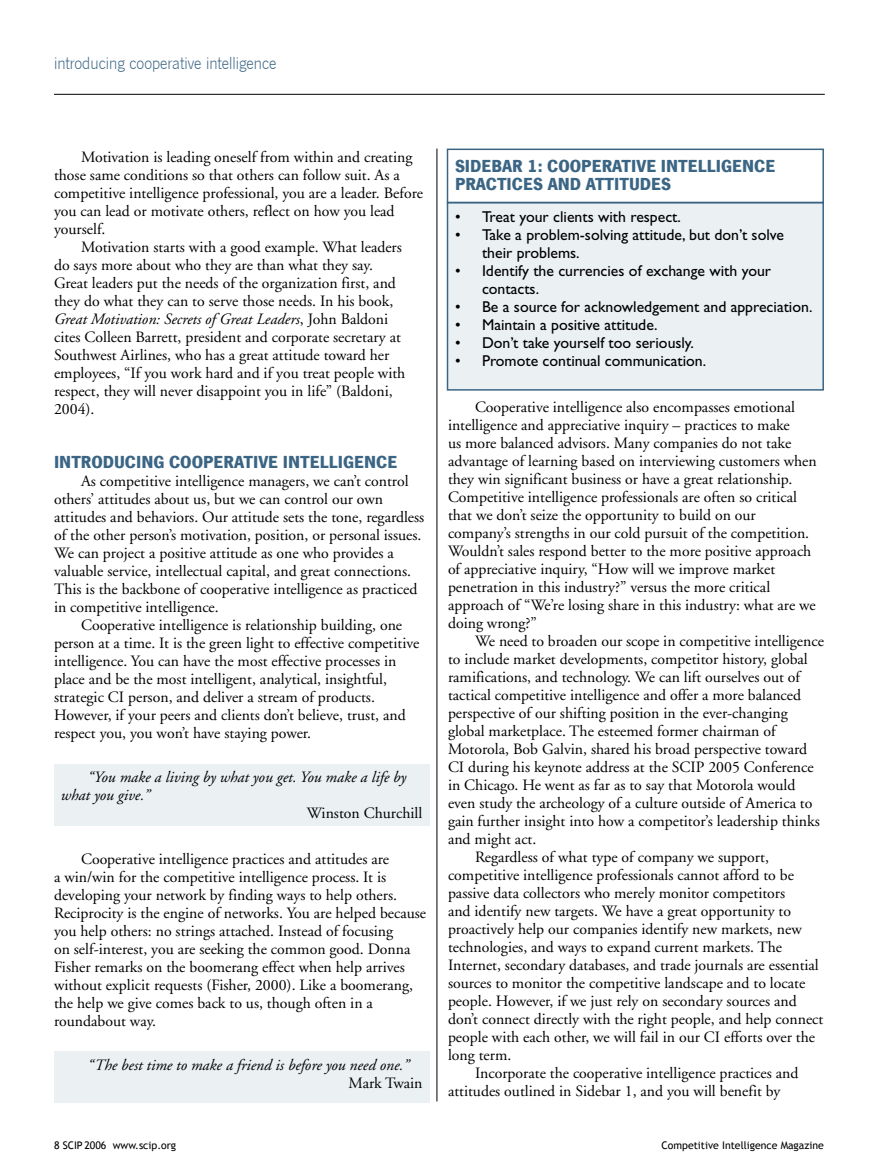
<style>
.page{position:relative;width:878px;height:1175px;background:#fff}
.page>*{position:absolute;margin:0;border:0;box-sizing:border-box;transform-origin:0 0}
.Subhead_1{font:700 18px/18px "News Got T";color:#3b6584}
.Article_Top_Folio{font:18px "News Got T Ligh";color:#3b6584}
.Column_Text{font:15.75px/18px "Adobe Garamond";color:#000}
.Type_in_Tables{font:15.75px/18px "Gill Sans";color:#000}
.Column_Text-2{font:italic 15.75px/18px "Adobe Garamond";color:#000}
.t1{font:10.5px "Trebuchet MS";color:#000}
.s1{font-style:italic}
</style>
<div class="page">
<hr style="left:54px;top:94px;width:770px;height:1px;background:#000">
<div style="left:54px;top:764px;width:375px;height:62px;background:#ebf0f3"></div>
<div style="left:54px;top:1052px;width:375px;height:50px;background:#ebf0f3"></div>
<div style="left:447px;top:202px;width:376px;height:188px;background:#ebf0f3"></div>
<div style="left:447px;top:202px;width:377px;height:188px;border:2px solid #3b6584"></div>
<div style="left:447px;top:149px;width:376px;height:54px;border:2px solid #3b6584"></div>
<hr style="left:436px;top:149px;width:1px;height:952px;background:#000">
<p class="Article_Top_Folio" style="left:54px;top:53px;width:224px">introducing cooperative intelligence</p>
<p class="Column_Text" style="left:54px;top:148px;width:370px;text-indent:27px">Motivation is leading oneself from within and creating those same conditions so that others can follow suit. As a competitive intelligence professional, you are a leader. Before you can lead or motivate others, reflect on how you lead yourself.</p>
<p class="Column_Text" style="left:54px;top:238px;width:353px;text-indent:27px">Motivation starts with a good example. What leaders do says more about who they are than what they say.<br>Great leaders put the needs of the organization first, and they do what they can to serve those needs. In his book, <span class="s1">Great Motivation: Secrets of Great Leaders</span>, John Baldoni cites Colleen Barrett, president and corporate secretary at Southwest Airlines, who has a great attitude toward her employees, “If you work hard and if you treat people with respect, they will never disappoint you in life” (Baldoni, 2004).</p>
<p class="Subhead_1" style="left:54px;top:453px;width:345px">INTRODUCING COOPERATIVE INTELLIGENCE</p>
<p class="Column_Text" style="left:54px;top:472px;width:372px;text-indent:27px">As competitive intelligence managers, we can’t control others’ attitudes about us, but we can control our own attitudes and behaviors. Our attitude sets the tone, regardless of the other person’s motivation, position, or personal issues.<br>We can project a positive attitude as one who provides a valuable service, intellectual capital, and great connections.<br>This is the backbone of cooperative intelligence as practiced in competitive intelligence.</p>
<p class="Column_Text" style="left:54px;top:616px;width:367px;text-indent:27px">Cooperative intelligence is relationship building, one person at a time. It is the green light to effective competitive intelligence. You can have the most effective processes in place and be the most intelligent, analytical, insightful, strategic CI person, and deliver a stream of products.<br>However, if your peers and clients don’t believe, trust, and respect you, you won’t have staying power.</p>
<p class="Column_Text-2" style="left:61px;top:768px;width:347px;text-indent:27px">“You make a living by what you get. You make a life by what you give.”</p>
<p class="Column_Text" style="left:306px;top:804px;width:117px">Winston Churchill</p>
<p class="Column_Text" style="left:54px;top:850px;width:373px;text-indent:27px">Cooperative intelligence practices and attitudes are<br>a win/win for the competitive intelligence process. It is developing your network by finding ways to help others.<br>Reciprocity is the engine of networks. You are helped because you help others: no strings attached. Instead of focusing<br>on self-interest, you are seeking the common good. Donna Fisher remarks on the boomerang effect when help arrives without explicit requests (Fisher, 2000). Like a boomerang, the help we give comes back to us, though often in a roundabout way.</p>
<p class="Column_Text-2" style="left:88px;top:1056px;width:323px">“The best time to make a friend is before you need one.”</p>
<p class="Column_Text" style="left:348px;top:1074px;width:75px">Mark Twain</p>
<p class="Subhead_1" style="left:455px;top:156px;width:322px">SIDEBAR 1: COOPERATIVE INTELLIGENCE<br>PRACTICES AND ATTITUDES</p>
<p class="Type_in_Tables" style="left:455px;top:208px;width:227px">• Treat your clients with respect.</p>
<p class="Type_in_Tables" style="left:482px;top:226px;width:303px;text-indent:-27px">• Take a problem-solving attitude, but don’t solve their problems.</p>
<p class="Type_in_Tables" style="left:482px;top:262px;width:290px;text-indent:-27px">• Identify the currencies of exchange with your contacts.</p>
<p class="Type_in_Tables" style="left:455px;top:298px;width:359px">• Be a source for acknowledgement and appreciation.</p>
<p class="Type_in_Tables" style="left:455px;top:316px;width:204px">• Maintain a positive attitude.</p>
<p class="Type_in_Tables" style="left:455px;top:334px;width:240px">• Don’t take yourself too seriously.</p>
<p class="Type_in_Tables" style="left:455px;top:352px;width:253px">• Promote continual communication.</p>
<p class="Column_Text" style="left:448px;top:398px;width:370px;text-indent:27px">Cooperative intelligence also encompasses emotional intelligence and appreciative inquiry – practices to make<br>us more balanced advisors. Many companies do not take advantage of learning based on interviewing customers when they win significant business or have a great relationship.<br>Competitive intelligence professionals are often so critical that we don’t seize the opportunity to build on our company’s strengths in our cold pursuit of the competition.<br>Wouldn’t sales respond better to the more positive approach of appreciative inquiry, “How will we improve market penetration in this industry?” versus the more critical approach of “We’re losing share in this industry: what are we doing wrong?”</p>
<p class="Column_Text" style="left:448px;top:632px;width:377px;text-indent:27px">We need to broaden our scope in competitive intelligence to include market developments, competitor history, global ramifications, and technology. We can lift ourselves out of tactical competitive intelligence and offer a more balanced perspective of our shifting position in the ever-changing global marketplace. The esteemed former chairman of Motorola, Bob Galvin, shared his broad perspective toward CI during his keynote address at the SCIP 2005 Conference in Chicago. He went as far as to say that Motorola would even study the archeology of a culture outside of America to gain further insight into how a competitor’s leadership thinks and might act.</p>
<p class="Column_Text" style="left:448px;top:848px;width:377px;text-indent:27px">Regardless of what type of company we support, competitive intelligence professionals cannot afford to be passive data collectors who merely monitor competitors<br>and identify new targets. We have a great opportunity to proactively help our companies identify new markets, new technologies, and ways to expand current markets. The Internet, secondary databases, and trade journals are essential sources to monitor the competitive landscape and to locate people. However, if we just rely on secondary sources and don’t connect directly with the right people, and help connect people with each other, we will fail in our CI efforts over the long term.</p>
<p class="Column_Text" style="left:448px;top:1064px;width:352px;text-indent:27px">Incorporate the cooperative intelligence practices and attitudes outlined in Sidebar 1, and you will benefit by</p>
<p class="t1" style="left:54px;top:1139px;width:124px">8 SCIP 2006 www.scip.org</p>
<p class="t1" style="left:661px;top:1139px;width:164px">Competitive Intelligence Magazine</p>
</div>
